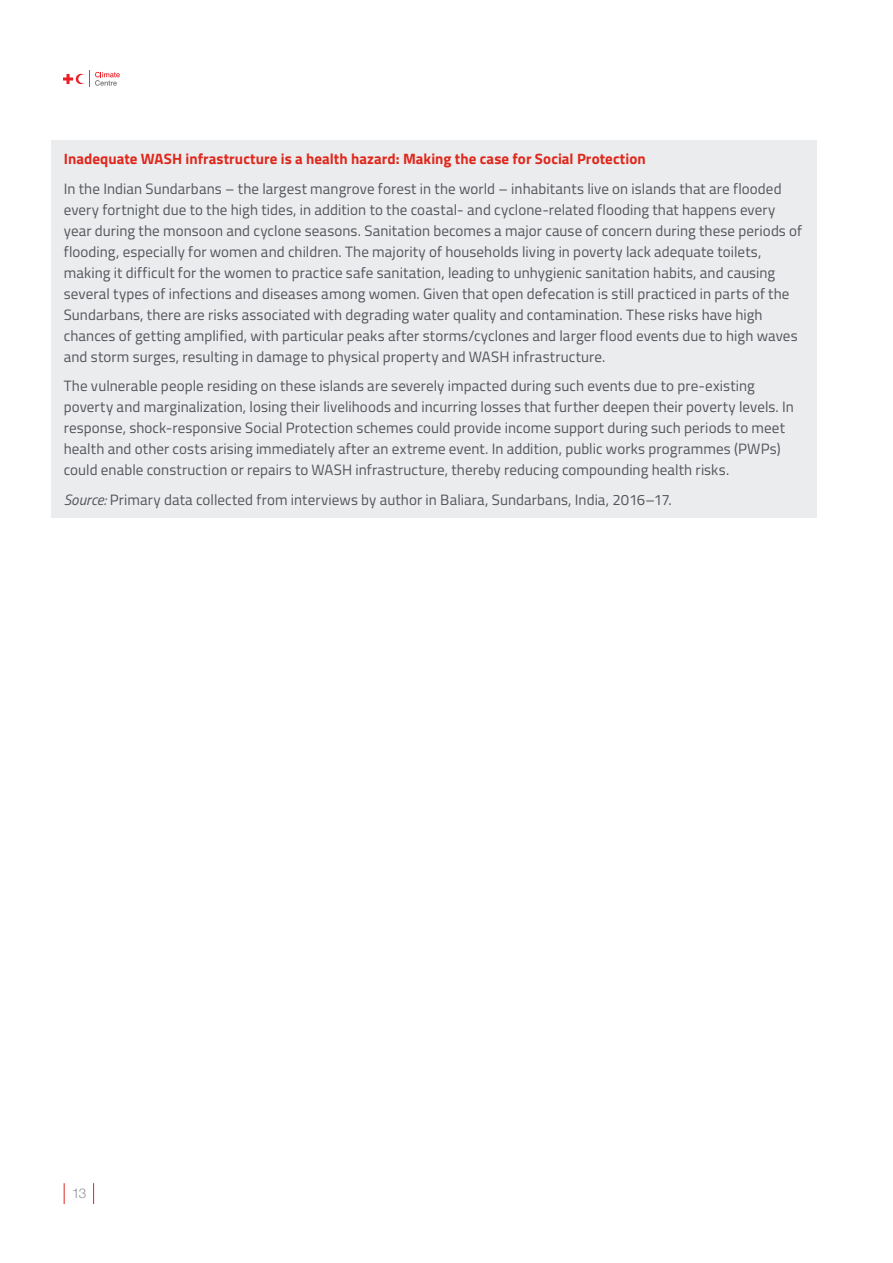
<style>
.page{position:relative;width:893px;height:1263px;background:#fff}
.page>*{position:absolute;margin:0;border:0;box-sizing:border-box;transform-origin:0 0}
.Box{font:15px/21px "Titillium";letter-spacing:.005em;color:#52555b}
.Box_Title_red{font:700 15px "Titillium";letter-spacing:.005em;color:#df271c}
.t1{font:300 13.5px "Helvetica Neue";color:#8d8f92}
.s1{font-style:italic}
</style>
<div class="page">
<svg style="left:64px;top:1183px;width:1px;height:21px"></svg>
<svg style="left:93px;top:1183px;width:1px;height:21px"></svg>
<svg style="left:63px;top:70px;width:57px;height:17px"></svg>
<div style="left:51px;top:140px;width:765px;height:378px;background:#ebeced"></div>
<p class="Box_Title_red" style="left:64px;top:148px;width:584px">Inadequate WASH infrastructure is a health hazard: Making the case for Social Protection</p>
<p class="Box" style="left:64px;top:177px;width:740px">In the Indian Sundarbans – the largest mangrove forest in the world – inhabitants live on islands that are flooded every fortnight due to the high tides, in addition to the coastal- and cyclone-related flooding that happens every year during the monsoon and cyclone seasons. Sanitation becomes a major cause of concern during these periods of flooding, especially for women and children. The majority of households living in poverty lack adequate toilets, making it difficult for the women to practice safe sanitation, leading to unhygienic sanitation habits, and causing several types of infections and diseases among women. Given that open defecation is still practiced in parts of the Sundarbans, there are risks associated with degrading water quality and contamination. These risks have high chances of getting amplified, with particular peaks after storms/cyclones and larger flood events due to high waves and storm surges, resulting in damage to physical property and WASH infrastructure.</p>
<p class="Box" style="left:64px;top:375px;width:732px">The vulnerable people residing on these islands are severely impacted during such events due to pre-existing poverty and marginalization, losing their livelihoods and incurring losses that further deepen their poverty levels. In response, shock-responsive Social Protection schemes could provide income support during such periods to meet health and other costs arising immediately after an extreme event. In addition, public works programmes (PWPs) could enable construction or repairs to WASH infrastructure, thereby reducing compounding health risks.</p>
<p class="Box" style="left:64px;top:488px;width:609px"><span class="s1">Source:</span> Primary data collected from interviews by author in Baliara, Sundarbans, India, 2016–17.</p>
<p class="t1" style="left:72px;top:1182px;width:16px">13</p>
</div>
